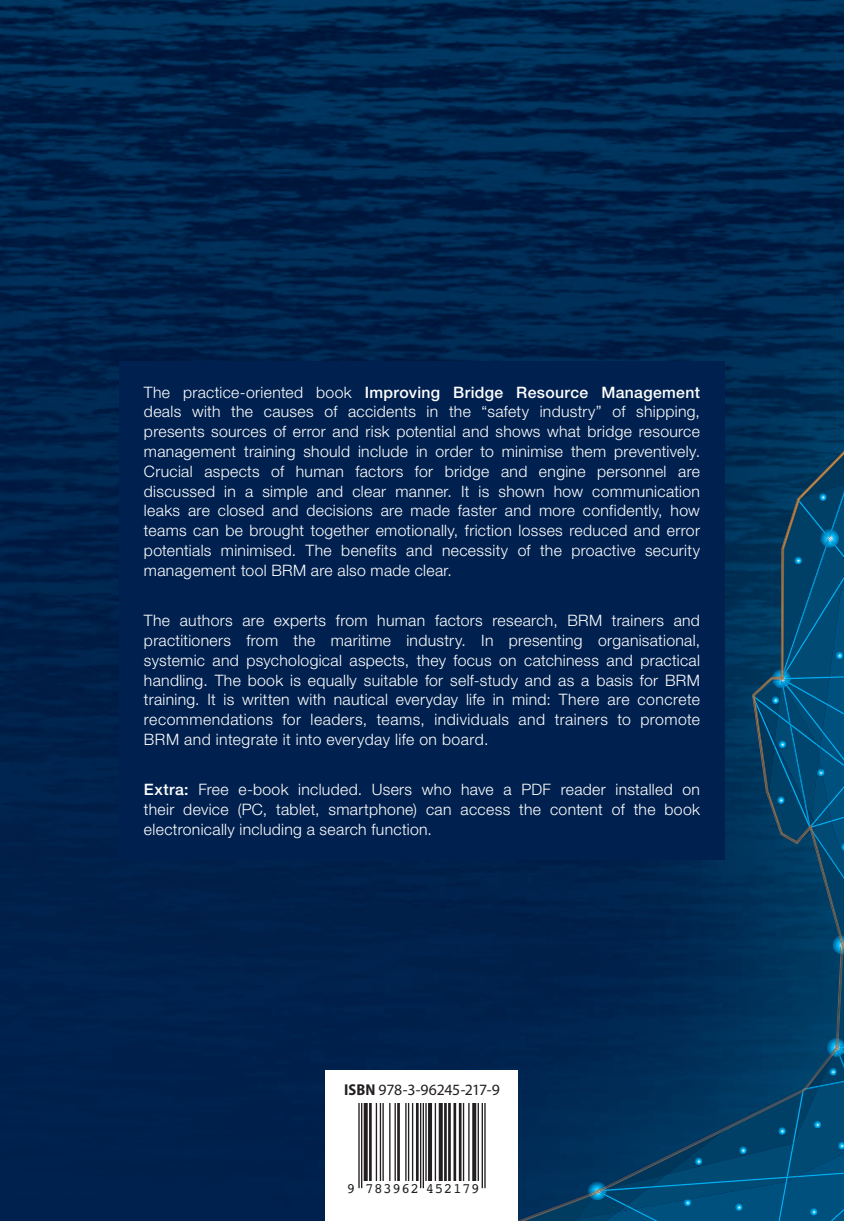
<style>
.page{position:relative;width:844px;height:1221px;background:#fff}
.page>*{position:absolute;margin:0;border:0;box-sizing:border-box;transform-origin:0 0}
.t1{font:300 15.75px/19.8px "Helvetica Neue LT Std";letter-spacing:.02em;color:#fff;text-align:justify}
.t2{font:15.75px "Myriad Pro";letter-spacing:-.015em;color:#231f20}
.t3{font:14.35px "Arial";letter-spacing:.035em;color:#231f20}
.s1{font-weight:500}
.s2{font-weight:700;font-stretch:semi-condensed}
</style>
<div class="page">
<img style="left:0;top:0;width:240px;height:732px">
<img style="left:240px;top:0;width:603px;height:170px">
<div style="left:0;top:732px;width:231px;height:488px;background:#00214d"></div>
<img style="left:231px;top:170px;width:490px;height:741px">
<img style="left:721px;top:170px;width:122px;height:285px">
<div style="left:231px;top:911px;width:289px;height:309px;background:#00214d"></div>
<img style="left:797px;top:451px;width:46px;height:4px">
<img style="left:798px;top:452px;width:45px;height:3px">
<img style="left:518px;top:1194px;width:2px;height:26px">
<svg style="left:520px;top:455px;width:324px;height:765px;background:#013860"></svg>
<div style="left:119px;top:361px;width:605px;height:498px;background:#00214f"></div>
<div style="left:326px;top:1069px;width:192px;height:151px;background:#fff"></div>
<hr style="left:358px;top:1103px;width:1px;height:85px;background:#231f20">
<hr style="left:361px;top:1103px;width:1px;height:85px;background:#231f20">
<svg style="left:363px;top:1103px;width:4px;height:77px"></svg>
<hr style="left:369px;top:1103px;width:2px;height:77px;background:#231f20">
<hr style="left:375px;top:1103px;width:2px;height:77px;background:#231f20">
<hr style="left:379px;top:1103px;width:2px;height:77px;background:#231f20">
<hr style="left:382px;top:1103px;width:1px;height:77px;background:#231f20">
<hr style="left:389px;top:1103px;width:1px;height:77px;background:#231f20">
<hr style="left:394px;top:1103px;width:2px;height:77px;background:#231f20">
<hr style="left:397px;top:1103px;width:3px;height:77px;background:#231f20">
<hr style="left:405px;top:1103px;width:1px;height:77px;background:#231f20">
<hr style="left:408px;top:1103px;width:1px;height:77px;background:#231f20">
<hr style="left:412px;top:1103px;width:1px;height:77px;background:#231f20">
<hr style="left:416px;top:1103px;width:2px;height:77px;background:#231f20">
<hr style="left:420px;top:1103px;width:1px;height:85px;background:#231f20">
<hr style="left:422px;top:1103px;width:2px;height:85px;background:#231f20">
<hr style="left:425px;top:1103px;width:1px;height:77px;background:#231f20">
<hr style="left:428px;top:1103px;width:4px;height:77px;background:#231f20">
<hr style="left:434px;top:1103px;width:2px;height:77px;background:#231f20">
<svg style="left:438px;top:1103px;width:4px;height:77px"></svg>
<hr style="left:444px;top:1103px;width:2px;height:77px;background:#231f20">
<hr style="left:448px;top:1103px;width:2px;height:77px;background:#231f20">
<hr style="left:453px;top:1103px;width:3px;height:77px;background:#231f20">
<hr style="left:458px;top:1103px;width:3px;height:77px;background:#231f20">
<hr style="left:462px;top:1103px;width:2px;height:77px;background:#231f20">
<hr style="left:468px;top:1103px;width:1px;height:77px;background:#231f20">
<svg style="left:472px;top:1103px;width:4px;height:77px"></svg>
<hr style="left:477px;top:1103px;width:2px;height:77px;background:#231f20">
<hr style="left:481px;top:1103px;width:2px;height:85px;background:#231f20">
<hr style="left:484px;top:1103px;width:1px;height:85px;background:#231f20">
<p class="t1" style="left:144px;top:381px;width:557px">The practice-oriented book <span class="s1">Improving Bridge Resource Management </span>deals with the causes of accidents in the “safety industry” of shipping, presents sources of error and risk potential and shows what bridge resource management training should include in order to minimise them preventively.<br>Crucial aspects of human factors for bridge and engine personnel are discussed in a simple and clear manner. It is shown how communication leaks are closed and decisions are made faster and more confidently, how teams can be brought together emotionally, friction losses reduced and error potentials minimised. The benefits and necessity of the proactive security management tool BRM are also made clear.</p>
<p class="t1" style="left:144px;top:610px;width:557px">The authors are experts from human factors research, BRM trainers and practitioners from the maritime industry. In presenting organisational, systemic and psychological aspects, they focus on catchiness and practical handling. The book is equally suitable for self-study and as a basis for BRM training. It is written with nautical everyday life in mind: There are concrete recommendations for leaders, teams, individuals and trainers to promote BRM and integrate it into everyday life on board.</p>
<p class="t1" style="left:144px;top:779px;width:557px"><span class="s1">Extra:</span> Free e-book included. Users who have a PDF reader installed on their device (PC, tablet, smartphone) can access the content of the book electronically including a search function.</p>
<p class="t2" style="left:344px;top:1079px;width:157px"><span class="s2">ISBN</span> 978-3-96245-217-9</p>
<p class="t3" style="left:346px;top:1177px;width:135px">9 783962 452179</p>
</div>
